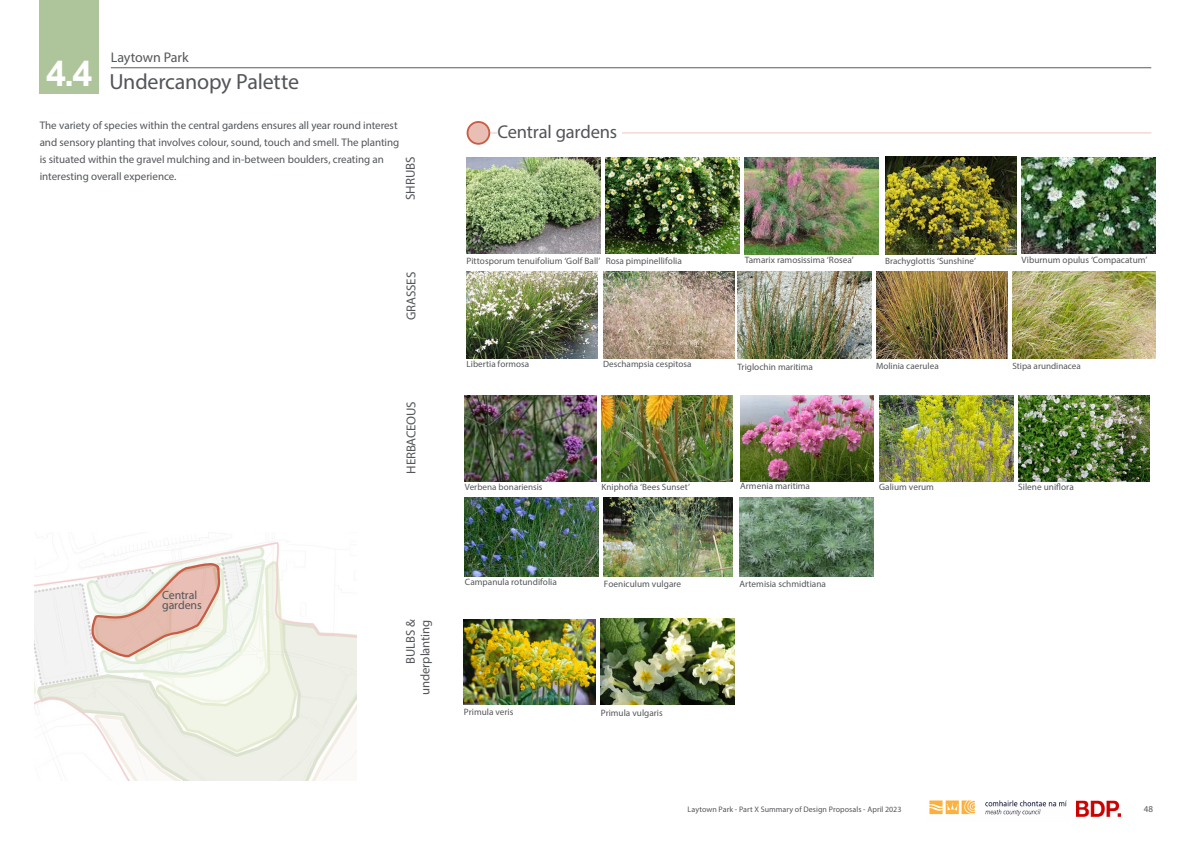
<style>
.page{position:relative;width:1191px;height:842px;background:#fff}
.page>*{position:absolute;margin:0;border:0;box-sizing:border-box;transform-origin:0 0}
.Numbers_in_Headings{font:700 36px "Arial";color:#fff}
.t1{font:22px "Myriad Pro";letter-spacing:-.01em;color:#54555a}
.t2{font:18.5px "Myriad Pro";letter-spacing:-.01em;color:#54555a}
.t3{font:14px "Myriad Pro";letter-spacing:-.01em;color:#54555a}
.t4{font:13px "Myriad Pro";letter-spacing:-.01em;color:#54555a}
.t5{font:12.7px/14.6px "Myriad Pro";letter-spacing:-.01em;color:#54555a;text-align:right}
.t6{font:11.9px "Myriad Pro";letter-spacing:-.01em;color:#54555a}
.t7{font:11px/17px "Myriad Pro";letter-spacing:-.005em;color:#54555a}
.t8{font:9.3px "Myriad Pro";color:#54555a}
.t9{font:9.2px "Myriad Pro";color:#54555a}
.t10{font:9.1px "Myriad Pro";color:#54555a}
.t11{font:9px "Myriad Pro";color:#54555a}
.t12{font:8px "Myriad Pro";letter-spacing:.005em;color:#54555a}
</style>
<div class="page">
<img style="left:929px;top:801px;width:138px;height:15px">
<img style="left:1076px;top:801px;width:44px;height:16px">
<img style="left:35px;top:541px;width:321px;height:239px">
<svg style="left:88px;top:537px;width:133px;height:123px"></svg>
<img style="left:601px;top:395px;width:131px;height:86px">
<img style="left:1012px;top:272px;width:143px;height:87px">
<img style="left:876px;top:271px;width:131px;height:88px">
<img style="left:465px;top:396px;width:131px;height:86px">
<img style="left:885px;top:157px;width:131px;height:97px">
<img style="left:603px;top:272px;width:131px;height:87px">
<img style="left:466px;top:272px;width:132px;height:87px">
<img style="left:605px;top:157px;width:134px;height:97px">
<img style="left:737px;top:272px;width:134px;height:87px">
<img style="left:739px;top:497px;width:134px;height:80px">
<img style="left:465px;top:497px;width:133px;height:80px">
<img style="left:1018px;top:396px;width:131px;height:85px">
<img style="left:879px;top:395px;width:134px;height:86px">
<img style="left:744px;top:157px;width:134px;height:97px">
<img style="left:1021px;top:157px;width:134px;height:97px">
<img style="left:740px;top:395px;width:134px;height:86px">
<img style="left:604px;top:497px;width:128px;height:80px">
<img style="left:466px;top:157px;width:134px;height:97px">
<svg style="left:467px;top:122px;width:22px;height:22px"></svg>
<div style="left:466px;top:121px;width:24px;height:24px;border:2px solid #c85d46;border-radius:50%"></div>
<hr style="left:490px;top:132px;width:661px;height:2px;background:#c85d46">
<div style="left:497px;top:124px;width:125px;height:18px;background:#fff"></div>
<div style="left:40px;top:0;width:59px;height:93px;background:#aec59b"></div>
<hr style="left:111px;top:68px;width:1040px;height:1px;background:#5c5c5f">
<img style="left:464px;top:619px;width:131px;height:86px">
<img style="left:601px;top:618px;width:133px;height:86px">
<p class="Numbers_in_Headings" style="left:46px;top:48px;width:48px">4.4</p>
<p class="t3" style="left:111px;top:49px;width:79px">Laytown Park</p>
<p class="t1" style="left:109px;top:68px;width:191px">Undercanopy Palette</p>
<p class="t7" style="left:40px;top:117px;width:361px">The variety of species within the central gardens ensures all year round interest and sensory planting that involves colour, sound, touch and smell. The planting is situated within the gravel mulching and in-between boulders, creating an interesting overall experience.</p>
<p class="t4" style="left:402px;top:200px;width:44px;rotate:-90deg">SHRUBS</p>
<p class="t4" style="left:403px;top:320px;width:50px;rotate:-90deg">GRASSES</p>
<p class="t4" style="left:403px;top:474px;width:74px;rotate:-90deg">HERBACEOUS</p>
<p class="t2" style="left:497px;top:120px;width:121px">Central gardens</p>
<p class="t8" style="left:466px;top:255px;width:135px">Pittosporum tenuifolium ‘Golf Ball’</p>
<p class="t8" style="left:1021px;top:254px;width:127px">Viburnum opulus ‘Compacatum’</p>
<p class="t8" style="left:744px;top:254px;width:111px">Tamarix ramosissima ‘Rosea’</p>
<p class="t10" style="left:885px;top:255px;width:92px">Brachyglottis ‘Sunshine’</p>
<p class="t8" style="left:605px;top:256px;width:78px">Rosa pimpinellifolia</p>
<p class="t10" style="left:466px;top:359px;width:64px">Libertia formosa</p>
<p class="t10" style="left:465px;top:481px;width:79px">Verbena bonariensis</p>
<p class="t10" style="left:603px;top:359px;width:90px">Deschampsia cespitosa</p>
<p class="t10" style="left:876px;top:361px;width:64px">Molinia caerulea</p>
<p class="t10" style="left:1012px;top:361px;width:70px">Stipa arundinacea</p>
<p class="t8" style="left:737px;top:361px;width:77px">Triglochin maritima</p>
<p class="t10" style="left:601px;top:481px;width:90px">Kniphofia ‘Bees Sunset’</p>
<p class="t8" style="left:740px;top:480px;width:71px">Armenia maritima</p>
<p class="t8" style="left:879px;top:481px;width:56px">Galium verum</p>
<p class="t8" style="left:1018px;top:481px;width:57px">Silene uniflora</p>
<p class="t6" style="left:162px;top:587px;width:37px">Central</p>
<p class="t6" style="left:162px;top:598px;width:41px">gardens</p>
<p class="t5" style="left:403px;top:695px;width:77px;rotate:-90deg">BULBS &amp; underplanting</p>
<p class="t8" style="left:465px;top:577px;width:94px">Campanula rotundifolia</p>
<p class="t8" style="left:739px;top:578px;width:88px">Artemisia schmidtiana</p>
<p class="t8" style="left:604px;top:578px;width:79px">Foeniculum vulgare</p>
<p class="t9" style="left:464px;top:706px;width:51px">Primula veris</p>
<p class="t9" style="left:601px;top:707px;width:63px">Primula vulgaris</p>
<p class="t12" style="left:687px;top:805px;width:215px">Laytown Park - Part X Summary of Design Proposals - April 2023</p>
<p class="t11" style="left:1143px;top:803px;width:11px">48</p>
</div>
